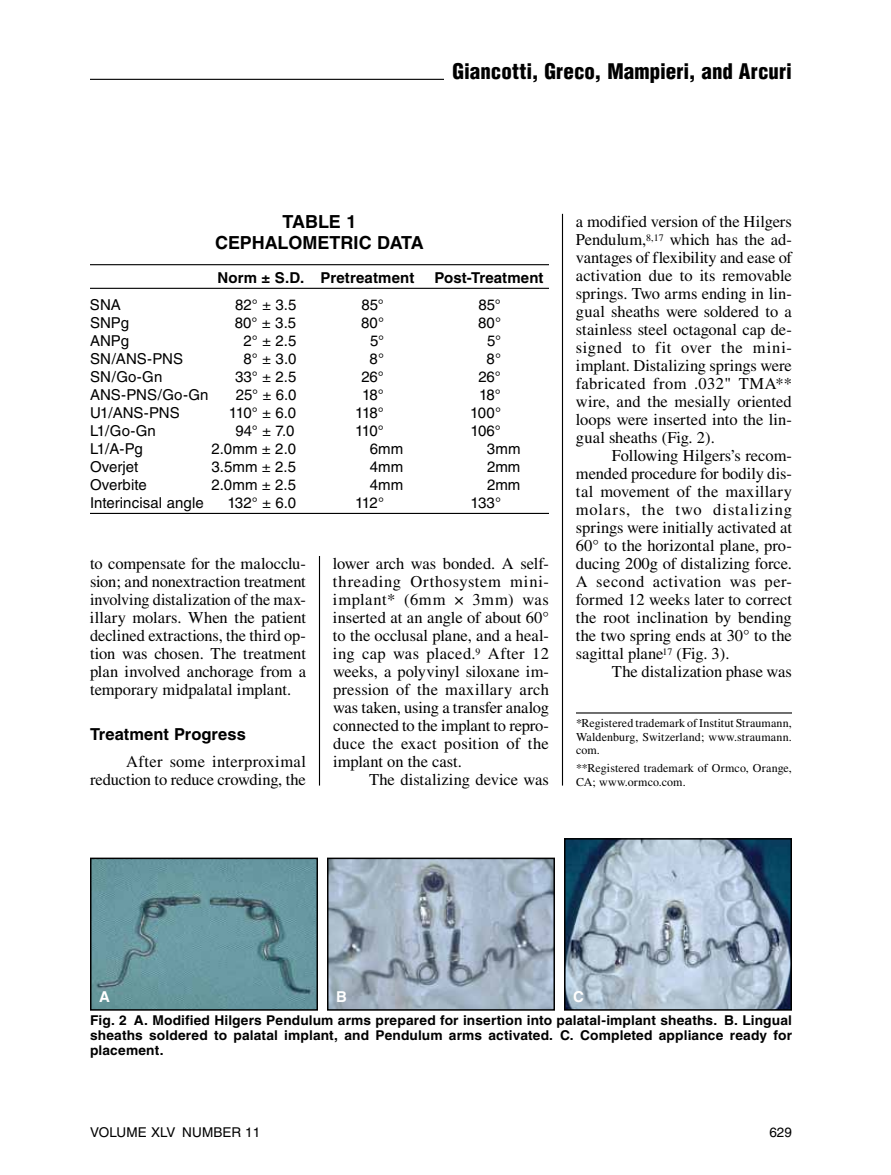
<style>
.page{position:relative;width:891px;height:1175px;background:#fff}
.page>*{position:absolute;margin:0;border:0;box-sizing:border-box;transform-origin:0 0}
.t1{font:900 condensed 21px "Helvetica";color:#000}
.t2{font:700 18px/21px "Helvetica";letter-spacing:-.005em;color:#000;text-align:center}
.t3{font:16.5px/18px "Times";color:#000}
.t4{font:700 16.5px "Helvetica";letter-spacing:.005em;color:#000}
.t5{font:15px "Helvetica";letter-spacing:.005em;color:#000}
.t6{font:700 15px "Helvetica";letter-spacing:.01em;color:#000}
.t7{font:700 15px "Helvetica";color:#fff}
.t8{font:700 13.5px/15px "Helvetica";letter-spacing:.01em;color:#000;text-align:justify}
.t9{font:13.5px "Helvetica";letter-spacing:.005em;color:#000}
.t10{font:12px/13.5px "Times";letter-spacing:.01em;color:#000;text-align:justify}
.s1{font-family:"Times"}
</style>
<div class="page">
<hr style="left:90px;top:79px;width:354px;height:1px;background:#000">
<hr style="left:319px;top:556px;width:1px;height:229px;background:#000">
<hr style="left:562px;top:214px;width:1px;height:571px;background:#000">
<img style="left:93px;top:860px;width:222px;height:147px">
<div style="left:90px;top:857px;width:228px;height:153px;border:2px solid #000"></div>
<img style="left:330px;top:860px;width:222px;height:147px">
<div style="left:327px;top:857px;width:228px;height:153px;border:2px solid #000"></div>
<img style="left:567px;top:841px;width:222px;height:166px">
<div style="left:564px;top:838px;width:228px;height:172px;border:2px solid #000"></div>
<hr style="left:90px;top:264px;width:459px;height:1px;background:#000">
<hr style="left:90px;top:288px;width:459px;height:1px;background:#000">
<hr style="left:90px;top:513px;width:459px;height:1px;background:#000">
<hr style="left:576px;top:712px;width:216px;height:1px;background:#000">
<p class="t1" style="left:453px;top:58px;width:341px">Giancotti, Greco, Mampieri, and Arcuri</p>
<p class="t2" style="left:215px;top:211px;width:210px">TABLE 1<br>CEPHALOMETRIC DATA</p>
<p class="t6" style="left:218px;top:269px;width:198px">Norm ± S.D. Pretreatment</p>
<p class="t6" style="left:434px;top:269px;width:111px">Post-Treatment</p>
<p class="t5" style="left:90px;top:296px;width:32px">SNA</p>
<p class="t5" style="left:235px;top:296px;width:63px">82° <span class="s1">±</span> 3.5</p>
<p class="t5" style="left:361px;top:296px;width:24px">85°</p>
<p class="t5" style="left:478px;top:296px;width:24px">85°</p>
<p class="t5" style="left:90px;top:314px;width:41px">SNPg</p>
<p class="t5" style="left:235px;top:314px;width:63px">80° <span class="s1">±</span> 3.5</p>
<p class="t5" style="left:361px;top:314px;width:24px">80°</p>
<p class="t5" style="left:478px;top:314px;width:24px">80°</p>
<p class="t5" style="left:90px;top:332px;width:40px">ANPg</p>
<p class="t5" style="left:243px;top:332px;width:55px">2° <span class="s1">±</span> 2.5</p>
<p class="t5" style="left:370px;top:332px;width:16px">5°</p>
<p class="t5" style="left:487px;top:332px;width:16px">5°</p>
<p class="t5" style="left:90px;top:350px;width:95px">SN/ANS-PNS</p>
<p class="t5" style="left:244px;top:350px;width:54px">8° <span class="s1">±</span> 3.0</p>
<p class="t5" style="left:370px;top:350px;width:16px">8°</p>
<p class="t5" style="left:487px;top:350px;width:16px">8°</p>
<p class="t5" style="left:90px;top:368px;width:74px">SN/Go-Gn</p>
<p class="t5" style="left:235px;top:368px;width:63px">33° <span class="s1">±</span> 2.5</p>
<p class="t5" style="left:361px;top:368px;width:24px">26°</p>
<p class="t5" style="left:478px;top:368px;width:24px">26°</p>
<p class="t5" style="left:90px;top:386px;width:120px">ANS-PNS/Go-Gn</p>
<p class="t5" style="left:236px;top:386px;width:62px">25° <span class="s1">±</span> 6.0</p>
<p class="t5" style="left:362px;top:386px;width:23px">18°</p>
<p class="t5" style="left:479px;top:386px;width:23px">18°</p>
<p class="t5" style="left:90px;top:404px;width:91px">U1/ANS-PNS</p>
<p class="t5" style="left:229px;top:404px;width:69px">110° <span class="s1">±</span> 6.0</p>
<p class="t5" style="left:355px;top:404px;width:30px">118°</p>
<p class="t5" style="left:470px;top:404px;width:32px">100°</p>
<p class="t5" style="left:90px;top:422px;width:67px">L1/Go-Gn</p>
<p class="t5" style="left:235px;top:422px;width:61px">94° <span class="s1">±</span> 7.0</p>
<p class="t5" style="left:355px;top:422px;width:30px">110°</p>
<p class="t5" style="left:470px;top:422px;width:32px">106°</p>
<p class="t5" style="left:90px;top:440px;width:54px">L1/A-Pg</p>
<p class="t5" style="left:212px;top:440px;width:86px">2.0mm <span class="s1">±</span> 2.0</p>
<p class="t5" style="left:370px;top:440px;width:35px">6mm</p>
<p class="t5" style="left:487px;top:440px;width:35px">3mm</p>
<p class="t5" style="left:90px;top:458px;width:50px">Overjet</p>
<p class="t5" style="left:211px;top:458px;width:86px">3.5mm <span class="s1">±</span> 2.5</p>
<p class="t5" style="left:370px;top:458px;width:35px">4mm</p>
<p class="t5" style="left:487px;top:458px;width:35px">2mm</p>
<p class="t5" style="left:90px;top:476px;width:58px">Overbite</p>
<p class="t5" style="left:211px;top:476px;width:86px">2.0mm <span class="s1">±</span> 2.5</p>
<p class="t5" style="left:370px;top:476px;width:35px">4mm</p>
<p class="t5" style="left:487px;top:476px;width:35px">2mm</p>
<p class="t5" style="left:90px;top:494px;width:115px">Interincisal angle</p>
<p class="t5" style="left:227px;top:494px;width:70px">132° <span class="s1">±</span> 6.0</p>
<p class="t5" style="left:355px;top:494px;width:30px">112°</p>
<p class="t5" style="left:471px;top:494px;width:32px">133°</p>
<p class="t3" style="left:90px;top:554px;width:218px">to compensate for the malocclu&shy;sion; and nonextraction treatment involving distalization of the max&shy;illary molars. When the patient declined extractions, the third op-- tion was chosen. The treatment plan involved anchorage from a temporary midpalatal implant.</p>
<p class="t4" style="left:90px;top:724px;width:157px">Treatment Progress</p>
<p class="t3" style="left:90px;top:752px;width:218px;text-align:right">After some interproximal reduction to reduce crowding, the</p>
<p class="t3" style="left:333px;top:554px;width:218px">lower arch was bonded. A self&shy;threading Orthosystem mini&shy;implant* (6mm × 3mm) was inserted at an angle of about 60° to the occlusal plane, and a heal&shy;ing cap was placed.<sup>9</sup> After 12 weeks, a polyvinyl siloxane im-- pression of the maxillary arch was taken, using a transfer analog connected to the implant to repro&shy;duce the exact position of the implant on the cast.</p>
<p class="t3" style="left:369px;top:770px;width:181px">The distalizing device was</p>
<p class="t3" style="left:576px;top:212px;width:218px">a modified version of the Hilgers<br>Pendulum,<sup>8,17</sup> which has the ad-- vantages of flexibility and ease of activation due to its removable springs. Two arms ending in lin&shy;gual sheaths were soldered to a stainless steel octagonal cap de-- signed to fit over the mini&shy;implant. Distalizing springs were fabricated from .032" TMA** wire, and the mesially oriented loops were inserted into the lin&shy;gual sheaths (Fig. 2).</p>
<p class="t3" style="left:576px;top:446px;width:218px;text-align:justify;text-indent:36px">Following Hilgers’s recom&shy;mended procedure for bodily dis&shy;tal movement of the maxillary molars, the two distalizing springs were initially activated at 60° to the horizontal plane, pro&shy;ducing 200g of distalizing force.<br>A second activation was per&shy;formed 12 weeks later to correct the root inclination by bending the two spring ends at 30° to the sagittal plane<sup>17</sup> (Fig. 3).</p>
<p class="t3" style="left:612px;top:662px;width:181px">The distalization phase was</p>
<p class="t10" style="left:576px;top:716px;width:217px">*Registered trademark of Institut Straumann, Waldenburg, Switzerland; www.straumann. com.</p>
<p class="t10" style="left:576px;top:761px;width:217px">**Registered trademark of Ormco, Orange,<br>CA; www.ormco.com.</p>
<p class="t7" style="left:99px;top:987px;width:12px">A</p>
<p class="t7" style="left:336px;top:987px;width:12px">B</p>
<p class="t7" style="left:573px;top:987px;width:12px">C</p>
<p class="t8" style="left:90px;top:1012px;width:704px">Fig. 2 A. Modified Hilgers Pendulum arms prepared for insertion into palatal-implant sheaths. B. Lingual sheaths soldered to palatal implant, and Pendulum arms activated. C. Completed appliance ready for placement.</p>
<p class="t9" style="left:90px;top:1124px;width:172px">VOLUME XLV NUMBER 11</p>
<p class="t9" style="left:769px;top:1124px;width:24px">629</p>
</div>
